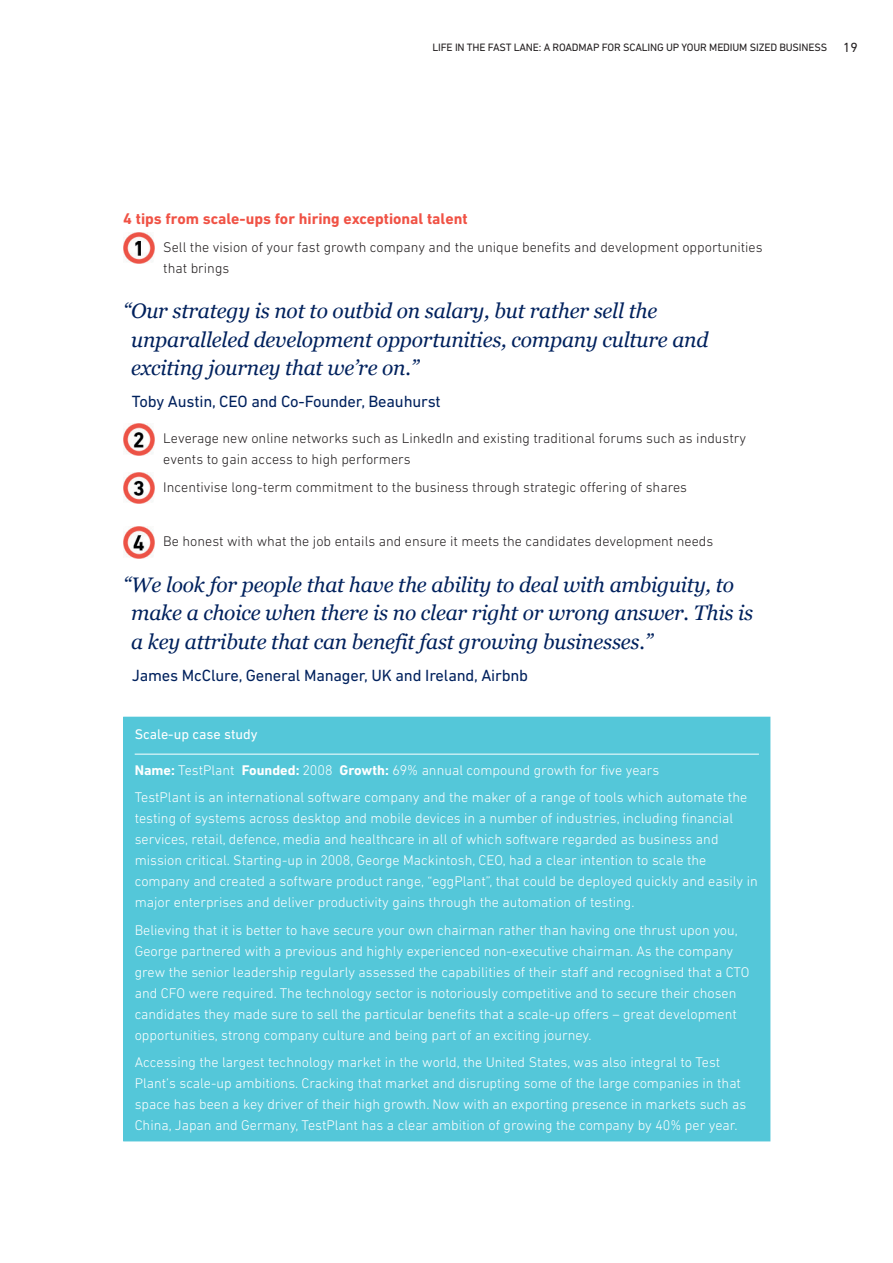
<style>
.page{position:relative;width:893px;height:1263px;background:#fff}
.page>*{position:absolute;margin:0;border:0;box-sizing:border-box;transform-origin:0 0}
.t1{font:italic 21px/28.5px "Georgia";letter-spacing:-.01em;color:#00215d}
.t2{font:16.5px "DIN Next LT Pro";letter-spacing:-.01em;color:#00215d}
.t3{font:700 15.75px "DIN Next LT Pro";color:#f05245}
.t4{font:300 14.25px/21px "DIN Next LT Pro";color:#fff}
.t5{font:300 14.25px/21px "DIN Next LT Pro";color:#231f20}
.t6{font:14.25px "DIN Next LT Pro";color:#fff}
.t7{font:10.8px "DIN Next LT Pro";letter-spacing:-.015em;color:#231f20}
.s1{font-size:13.5px}
.s2{font-weight:700}
</style>
<div class="page">
<img style="left:123px;top:232px;width:32px;height:32px">
<img style="left:123px;top:424px;width:32px;height:31px">
<img style="left:123px;top:472px;width:32px;height:32px">
<img style="left:123px;top:527px;width:32px;height:31px">
<div style="left:124px;top:717px;width:646px;height:424px;background:#54c7d9"></div>
<hr style="left:135px;top:754px;width:624px;height:1px;background:#fff">
<p class="t7" style="left:432px;top:41px;width:427px">LIFE IN THE FAST LANE: A ROADMAP FOR SCALING UP YOUR MEDIUM SIZED BUSINESS <span class="s1">19</span></p>
<p class="t3" style="left:123px;top:210px;width:346px">4 tips from scale-ups for hiring exceptional talent</p>
<p class="t5" style="left:163px;top:236px;width:601px">Sell the vision of your fast growth company and the unique benefits and development opportunities that brings</p>
<h1 class="t1" style="left:131px;top:296px;width:579px;text-indent:-8px">“Our strategy is not to outbid on salary, but rather sell the unparalleled development opportunities, company culture and exciting journey that we’re on.”</h1>
<p class="t2" style="left:132px;top:392px;width:311px">Toby Austin, CEO and Co-Founder, Beauhurst</p>
<p class="t5" style="left:163px;top:428px;width:584px">Leverage new online networks such as LinkedIn and existing traditional forums such as industry events to gain access to high performers</p>
<p class="t5" style="left:163px;top:476px;width:525px">Incentivise long-term commitment to the business through strategic offering of shares</p>
<p class="t5" style="left:163px;top:531px;width:551px">Be honest with what the job entails and ensure it meets the candidates development needs</p>
<h1 class="t1" style="left:131px;top:569px;width:623px;text-indent:-8px">“We look for people that have the ability to deal with ambiguity, to make a choice when there is no clear right or wrong answer. This is a key attribute that can benefit fast growing businesses.”</h1>
<p class="t2" style="left:132px;top:666px;width:398px">James McClure, General Manager, UK and Ireland, Airbnb</p>
<p class="t6" style="left:135px;top:726px;width:125px">Scale-up case study</p>
<p class="t4" style="left:135px;top:756px;width:614px;line-height:27.3px"><span class="s2">Name:</span> TestPlant <span class="s2">Founded:</span> 2008 <span class="s2">Growth:</span> 69% annual compound growth for five years<br>TestPlant is an international software company and the maker of a range of tools which automate the</p>
<p class="t4" style="left:135px;top:808px;width:625px">testing of systems across desktop and mobile devices in a number of industries, including financial services, retail, defence, media and healthcare in all of which software regarded as business and mission critical. Starting-up in 2008, George Mackintosh, CEO, had a clear intention to scale the company and created a software product range, “eggPlant”, that could be deployed quickly and easily in major enterprises and deliver productivity gains through the automation of testing.</p>
<p class="t4" style="left:135px;top:919px;width:616px">Believing that it is better to have secure your own chairman rather than having one thrust upon you, George partnered with a previous and highly experienced non-executive chairman. As the company grew the senior leadership regularly assessed the capabilities of their staff and recognised that a CTO and CFO were required. The technology sector is notoriously competitive and to secure their chosen candidates they made sure to sell the particular benefits that a scale-up offers – great development opportunities, strong company culture and being part of an exciting journey.</p>
<p class="t4" style="left:135px;top:1051px;width:613px">Accessing the largest technology market in the world, the United States, was also integral to Test Plant’s scale-up ambitions. Cracking that market and disrupting some of the large companies in that space has been a key driver of their high growth. Now with an exporting presence in markets such as China, Japan and Germany, TestPlant has a clear ambition of growing the company by 40% per year.</p>
</div>
